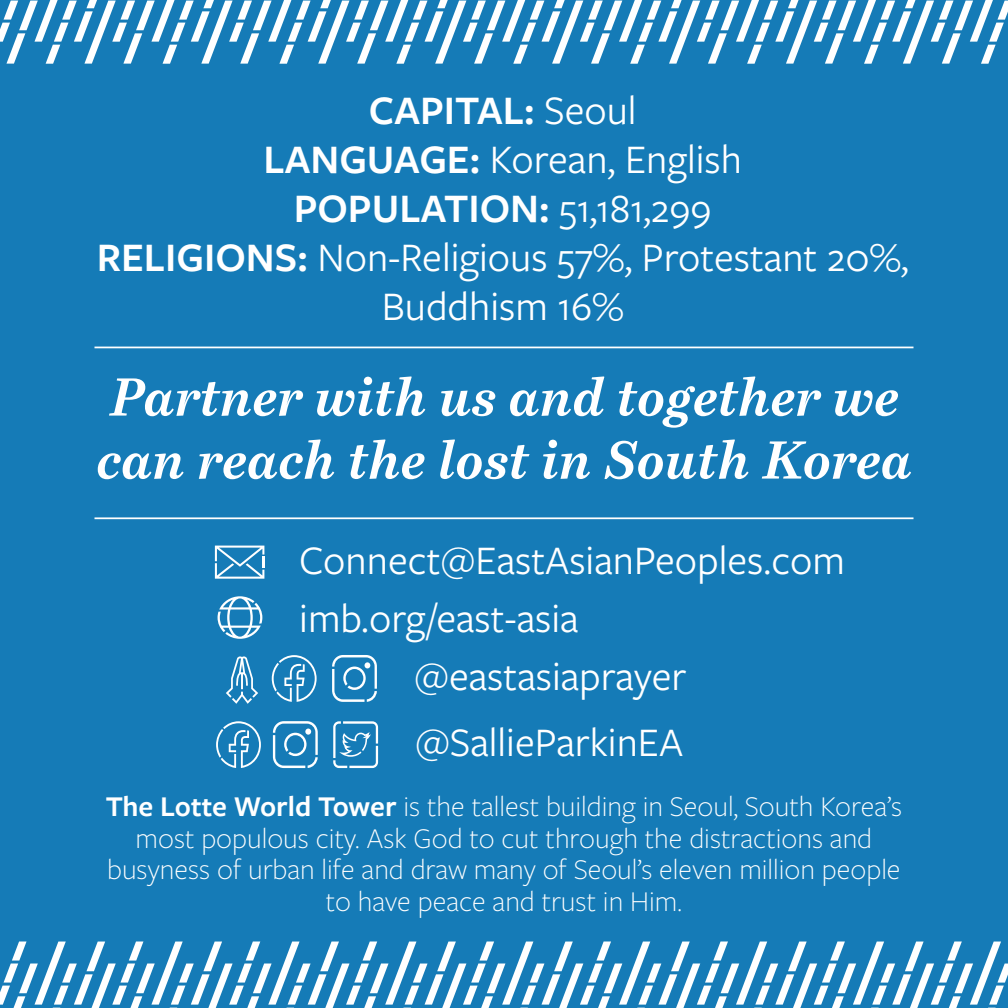
<style>
.page{position:relative;width:1008px;height:1008px;background:#157bb7}
.page>*{position:absolute;margin:0;border:0;box-sizing:border-box;transform-origin:0 0}
.t1{font:italic 700 52.5px/63px "Bressay";color:#fff}
.t2{font:42px/49px "Freight Sans Pro";color:#fff;text-align:center}
.t3{font:300 29.75px/31.5px "Freight Sans Pro";color:#fff;text-align:center}
.s1{font-weight:600}
</style>
<div class="page">
<svg style="left:0;top:0;width:1008px;height:64px"></svg>
<svg style="left:0;top:942px;width:1008px;height:66px"></svg>
<hr style="left:94px;top:517px;width:820px;height:2px;background:#fff">
<hr style="left:94px;top:347px;width:820px;height:1px;background:#fff">
<svg style="left:216px;top:721px;width:45px;height:47px"></svg>
<svg style="left:333px;top:721px;width:45px;height:47px"></svg>
<svg style="left:273px;top:721px;width:45px;height:47px"></svg>
<svg style="left:272px;top:655px;width:45px;height:47px"></svg>
<svg style="left:332px;top:655px;width:45px;height:47px"></svg>
<svg style="left:215px;top:546px;width:49px;height:33px"></svg>
<svg style="left:218px;top:596px;width:44px;height:43px"></svg>
<svg style="left:226px;top:656px;width:32px;height:48px"></svg>
<h2 class="t2" style="left:97px;top:84px;width:814px"><span class="s1">CAPITAL:</span> Seoul<br><span class="s1">LANGUAGE:</span> Korean, English<br><span class="s1">POPULATION:</span> 51,181,299<br><span class="s1">RELIGIONS:</span> Non-Religious 57%, Protestant 20%,<br>Buddhism 16%</h2>
<h1 class="t1" style="left:96px;top:366px;width:817px">Partner with us and together we can reach the lost in South Korea</h1>
<h2 class="t2" style="left:299px;top:535px;width:547px">Connect@EastAsianPeoples.com</h2>
<h2 class="t2" style="left:299px;top:592px;width:281px">imb.org/east-asia</h2>
<h2 class="t2" style="left:414px;top:650px;width:274px">@eastasiaprayer</h2>
<h2 class="t2" style="left:415px;top:716px;width:270px">@SallieParkinEA</h2>
<p class="t3" style="left:106px;top:790px;width:798px"><span class="s1">The Lotte World Tower</span> is the tallest building in Seoul, South Korea’s most populous city. Ask God to cut through the distractions and busyness of urban life and draw many of Seoul’s eleven million people to have peace and trust in Him.</p>
</div>
